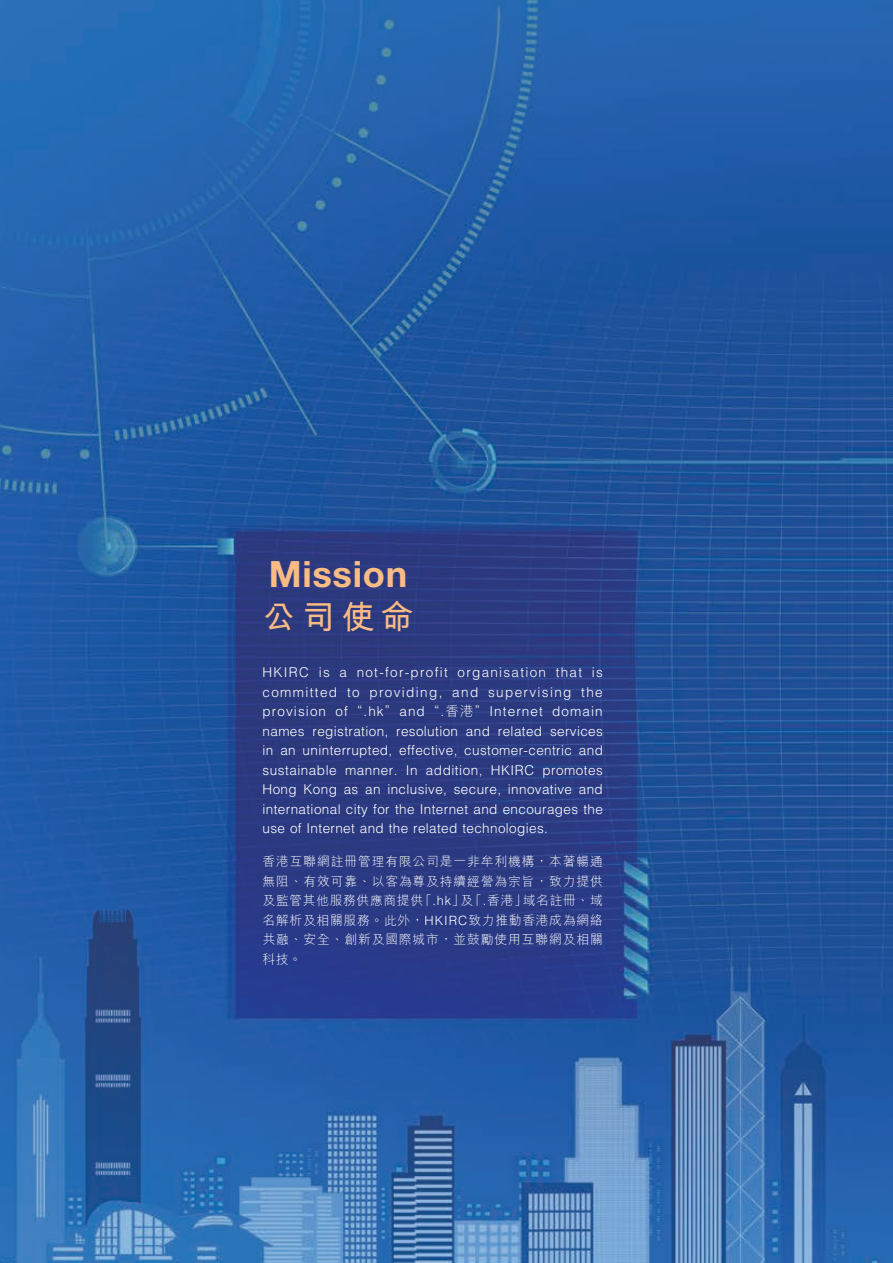
<style>
.page{position:relative;width:893px;height:1263px;background:#fff}
.page>*{position:absolute;margin:0;border:0;box-sizing:border-box;transform-origin:0 0}
.t1{font:700 36.3px "Helvetica Neue LT Std";letter-spacing:.02em;color:#fbbb85}
.t2{font:700 32.7px "M Hei HK";color:#fbbb85}
.t3{font:300 13.5px/19.5px "Helvetica LT Std";letter-spacing:.03em;color:#fff;text-align:justify}
.t4{font:300 12.75px/19.5px "M Hei HK";letter-spacing:.06em;color:#fff;text-align:justify}
.s1{font-family:"M Hei HK"}
.s2{font-family:"Helvetica LT Std"}
</style>
<div class="page">
<img style="left:0;top:0;width:893px;height:1263px">
<h1 class="t1" style="left:269px;top:551px;width:140px">Mission</h1>
<h2 class="t2" style="left:263px;top:593px;width:152px">公司使命</h2>
<p class="t3" style="left:263px;top:662px;width:342px">HKIRC is a not-for-profit organisation that is committed to providing, and supervising the provision of “.hk” and “.<span class="s1">香港</span>” Internet domain names registration, resolution and related services in an uninterrupted, effective, customer-centric and sustainable manner. In addition, HKIRC promotes Hong Kong as an inclusive, secure, innovative and international city for the Internet and encourages the use of Internet and the related technologies.</p>
<p class="t4" style="left:263px;top:852px;width:342px">香港互聯網註冊管理有限公司是一非牟利機構，本著暢通無阻、有效可靠、以客為尊及持續經營為宗旨，致力提供及監管其他服務供應商提供「<span class="s2">.hk</span>」及「<span class="s2">.</span>香港」域名註冊、域名解析及相關服務。此外，<span class="s2">HKIRC</span>致力推動香港成為網絡共融、安全、創新及國際城市，並鼓勵使用互聯網及相關科技。</p>
</div>
